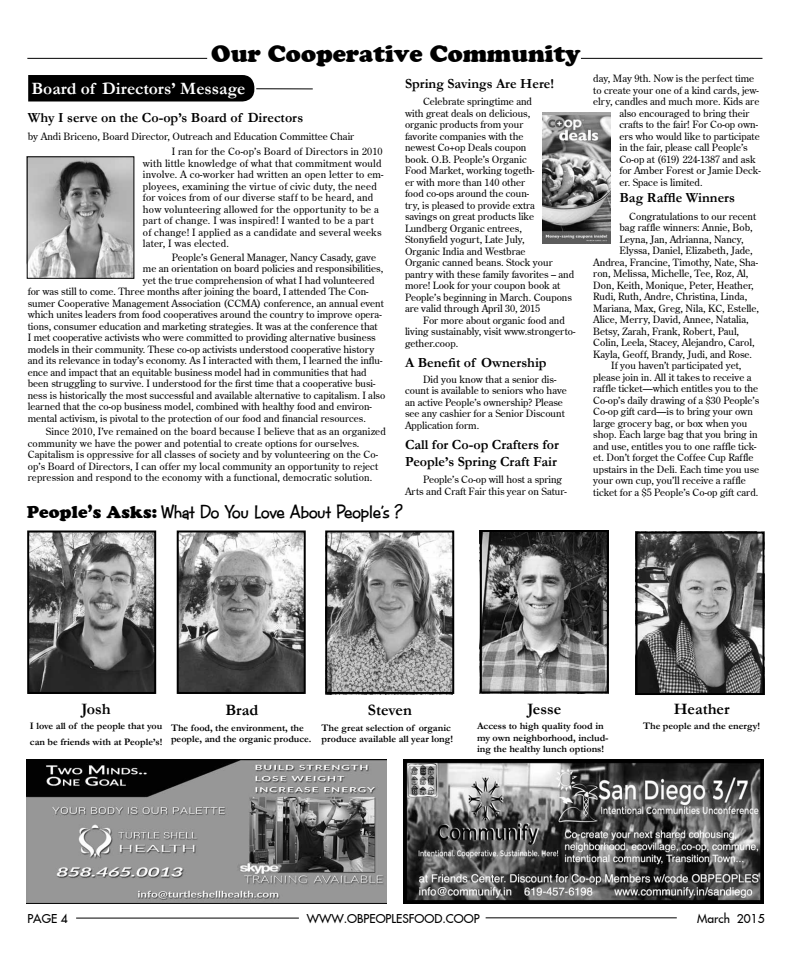
<style>
.page{position:relative;width:792px;height:972px;background:#fff}
.page>*{position:absolute;margin:0;border:0;box-sizing:border-box;transform-origin:0 0}
.t1{font:25px "Cooper";color:#000}
.t2{font:700 18px "CAC Futura Casual";color:#000}
.t3{font:700 17.5px "Garamond";color:#fff}
.t4{font:700 16px "Garamond";color:#000}
.t5{font:700 14px/16.5px "Garamond";color:#000}
.t6{font:12px "Fujiyama 2 Plain";color:#000}
.t7{font:10px/11.5px "Centurion Old";color:#000}
.t8{font:10px/11.5px "Centurion Old";letter-spacing:.02em;color:#000}
.t9{font:700 10px/11.5px "Garamond";color:#000}
.s1{font-family:"Cooper";font-weight:400}
.s2{font-family:"Cooper BT";font-weight:900}
</style>
<div class="page">
<img style="left:635px;top:531px;width:129px;height:161px">
<img style="left:483px;top:533px;width:123px;height:157px">
<img style="left:328px;top:534px;width:123px;height:157px">
<img style="left:30px;top:534px;width:123px;height:157px">
<img style="left:180px;top:534px;width:123px;height:157px">
<hr style="left:76px;top:918px;width:223px;height:1px;background:#000">
<hr style="left:486px;top:917px;width:191px;height:1px;background:#000">
<hr style="left:581px;top:58px;width:181px;height:1px;background:#000">
<hr style="left:27px;top:58px;width:180px;height:1px;background:#000">
<div style="left:635px;top:532px;width:129px;height:163px;border:2px solid #000"></div>
<div style="left:480px;top:530px;width:129px;height:163px;border:2px solid #000"></div>
<div style="left:325px;top:531px;width:129px;height:163px;border:2px solid #000"></div>
<div style="left:177px;top:531px;width:129px;height:163px;border:2px solid #000"></div>
<div style="left:27px;top:531px;width:129px;height:163px;border:2px solid #000"></div>
<div style="left:28px;top:75px;width:226px;height:27px;background:#000"></div>
<hr style="left:256px;top:88px;width:57px;height:1px;background:#000">
<img style="left:29px;top:158px;width:103px;height:119px">
<div style="left:27px;top:156px;width:107px;height:123px;border:1px solid #000"></div>
<img style="left:543px;top:113px;width:67px;height:131px">
<img style="left:27px;top:760px;width:360px;height:144px">
<img style="left:404px;top:760px;width:360px;height:144px">
<h1 class="t1" style="left:211px;top:40px;width:371px">Our Cooperative Community</h1>
<h3 class="t3" style="left:31px;top:76px;width:216px">Board of Directors’ Message</h3>
<h3 class="t5" style="left:28px;top:109px;width:277px">Why I serve on the Co-op’s Board of Directors</h3>
<p class="t7" style="left:172px;top:128px;width:212px;line-height:15.5px;text-indent:-144px">by Andi Briceno, Board Director, Outreach and Education Committee Chair<br>I ran for the Co-op’s Board of Directors in 2010</p>
<p class="t8" style="left:143px;top:157px;width:242px">with little knowledge of what that commitment would involve. A co-worker had written an open letter to em&shy;ployees, examining the virtue of civic duty, the need for voices from of our diverse staff to be heard, and how volunteering allowed for the opportunity to be a part of change. I was inspired! I wanted to be a part of change! I applied as a candidate and several weeks later, I was elected.</p>
<p class="t7" style="left:172px;top:251px;width:206px">People’s General Manager, Nancy Casady, gave</p>
<p class="t7" style="left:143px;top:262px;width:242px">me an orientation on board policies and responsibilities,</p>
<p class="t7" style="left:143px;top:274px;width:233px">yet the true comprehension of what I had volunteered</p>
<p class="t7" style="left:28px;top:285px;width:342px">for was still to come. Three months after joining the board, I attended The Con-</p>
<p class="t7" style="left:28px;top:297px;width:358px">sumer Cooperative Management Association (CCMA) conference, an annual event</p>
<p class="t7" style="left:28px;top:308px;width:355px">which unites leaders from food cooperatives around the country to improve opera-</p>
<p class="t7" style="left:28px;top:320px;width:351px">tions, consumer education and marketing strategies. It was at the conference that</p>
<p class="t7" style="left:28px;top:331px;width:349px">I met cooperative activists who were committed to providing alternative business</p>
<p class="t7" style="left:28px;top:343px;width:348px">models in their community. These co-op activists understood cooperative history</p>
<p class="t7" style="left:28px;top:354px;width:356px">and its relevance in today’s economy. As I interacted with them, I learned the influ-</p>
<p class="t7" style="left:28px;top:366px;width:341px">ence and impact that an equitable business model had in communities that had</p>
<p class="t7" style="left:28px;top:377px;width:349px">been struggling to survive. I understood for the first time that a cooperative busi-</p>
<p class="t7" style="left:28px;top:389px;width:359px">ness is historically the most successful and available alternative to capitalism. I also</p>
<p class="t7" style="left:28px;top:400px;width:346px">learned that the co-op business model, combined with healthy food and environ-</p>
<p class="t7" style="left:28px;top:412px;width:340px">mental activism, is pivotal to the protection of our food and financial resources.</p>
<p class="t7" style="left:28px;top:425px;width:360px;text-indent:18px">Since 2010, I’ve remained on the board because I believe that as an organized community we have the power and potential to create options for ourselves.<br>Capitalism is oppressive for all classes of society and by volunteering on the Co&shy;op’s Board of Directors, I can offer my local community an opportunity to reject repression and respond to the economy with a functional, democratic solution.</p>
<h3 class="t5" style="left:405px;top:75px;width:151px">Spring Savings Are Here!</h3>
<p class="t7" style="left:405px;top:96px;width:171px;text-indent:18px">Celebrate springtime and<br>with great deals on delicious,<br>organic products from your<br>favorite companies with the<br>newest Co+op Deals coupon<br>book. O.B. People’s Organic<br>Food Market, working togeth-<br>er with more than 140 other<br>food co-ops around the coun-<br>try, is pleased to provide extra<br>savings on great products like<br>Lundberg Organic entrees,<br>Stonyfield yogurt, Late July,<br>Organic India and Westbrae<br>Organic canned beans. Stock your pantry with these family favorites – and more! Look for your coupon book at<br>People’s beginning in March. Coupons are valid through April 30, 2015</p>
<p class="t7" style="left:405px;top:314px;width:172px;text-indent:18px">For more about organic food and living sustainably, visit www.strongerto&shy;gether.coop.</p>
<h3 class="t5" style="left:405px;top:355px;width:143px">A Benefit of Ownership</h3>
<p class="t7" style="left:405px;top:373px;width:163px;text-indent:18px">Did you know that a senior dis&shy;count is available to seniors who have an active People’s ownership? Please see any cashier for a Senior Discount<br>Application form.</p>
<h3 class="t5" style="left:405px;top:437px;width:155px">Call for Co-op Crafters for<br>People’s Spring Craft Fair</h3>
<p class="t7" style="left:405px;top:474px;width:163px;text-indent:18px">People’s Co-op will host a spring<br>Arts and Craft Fair this year on Satur-</p>
<h2 class="t2" style="left:27px;top:500px;width:378px"><span class="s1">People</span><span class="s2">’</span><span class="s1">s Asks:</span> What Do You Love About People’s ?</h2>
<p class="t7" style="left:593px;top:73px;width:162px">day, May 9th. Now is the perfect time</p>
<p class="t7" style="left:593px;top:84px;width:167px">to create your one of a kind cards, jew-</p>
<p class="t7" style="left:593px;top:96px;width:168px">elry, candles and much more. Kids are</p>
<p class="t7" style="left:619px;top:107px;width:131px">also encouraged to bring their</p>
<p class="t7" style="left:619px;top:119px;width:140px">crafts to the fair! For Co-op own-</p>
<p class="t7" style="left:619px;top:130px;width:142px">ers who would like to participate</p>
<p class="t7" style="left:619px;top:142px;width:130px">in the fair, please call People’s</p>
<p class="t7" style="left:619px;top:153px;width:138px">Co-op at (619) 224-1387 and ask</p>
<p class="t7" style="left:619px;top:165px;width:143px">for Amber Forest or Jamie Deck-</p>
<p class="t7" style="left:619px;top:176px;width:85px">er. Space is limited.</p>
<h3 class="t5" style="left:619px;top:190px;width:117px">Bag Raffle Winners</h3>
<p class="t7" style="left:629px;top:210px;width:128px">Congratulations to our recent</p>
<p class="t7" style="left:619px;top:222px;width:135px">bag raffle winners: Annie, Bob,</p>
<p class="t7" style="left:619px;top:233px;width:126px">Leyna, Jan, Adrianna, Nancy,</p>
<p class="t7" style="left:619px;top:245px;width:135px">Elyssa, Daniel, Elizabeth, Jade,</p>
<p class="t7" style="left:593px;top:256px;width:166px">Andrea, Francine, Timothy, Nate, Sha-</p>
<p class="t7" style="left:593px;top:268px;width:157px">ron, Melissa, Michelle, Tee, Roz, Al,</p>
<p class="t7" style="left:593px;top:279px;width:162px">Don, Keith, Monique, Peter, Heather,</p>
<p class="t7" style="left:593px;top:291px;width:155px">Rudi, Ruth, Andre, Christina, Linda,</p>
<p class="t7" style="left:593px;top:302px;width:167px">Mariana, Max, Greg, Nila, KC, Estelle,</p>
<p class="t7" style="left:593px;top:314px;width:157px">Alice, Merry, David, Annee, Natalia,</p>
<p class="t7" style="left:593px;top:325px;width:147px">Betsy, Zarah, Frank, Robert, Paul,</p>
<p class="t7" style="left:593px;top:337px;width:163px">Colin, Leela, Stacey, Alejandro, Carol,</p>
<p class="t7" style="left:593px;top:348px;width:160px">Kayla, Geoff, Brandy, Judi, and Rose.</p>
<p class="t7" style="left:611px;top:360px;width:132px">If you haven’t participated yet,</p>
<p class="t7" style="left:593px;top:371px;width:160px">please join in. All it takes to receive a</p>
<p class="t7" style="left:593px;top:383px;width:166px">raffle ticket—which entitles you to the</p>
<p class="t7" style="left:593px;top:394px;width:167px">Co-op’s daily drawing of a $30 People’s</p>
<p class="t7" style="left:593px;top:406px;width:161px">Co-op gift card—is to bring your own</p>
<p class="t7" style="left:593px;top:417px;width:156px">large grocery bag, or box when you</p>
<p class="t7" style="left:593px;top:429px;width:166px">shop. Each large bag that you bring in</p>
<p class="t7" style="left:593px;top:440px;width:165px">and use, entitles you to one raffle tick-</p>
<p class="t7" style="left:593px;top:452px;width:162px">et. Don’t forget the Coffee Cup Raffle</p>
<p class="t7" style="left:593px;top:463px;width:167px">upstairs in the Deli. Each time you use</p>
<p class="t7" style="left:593px;top:475px;width:154px">your own cup, you’ll receive a raffle</p>
<p class="t7" style="left:593px;top:486px;width:167px">ticket for a $5 People’s Co-op gift card.</p>
<h3 class="t4" style="left:82px;top:698px;width:31px">Josh</h3>
<p class="t9" style="left:30px;top:719px;width:134px;line-height:15.5px">I love all of the people that you can be friends with at People’s!</p>
<h3 class="t4" style="left:225px;top:699px;width:34px">Brad</h3>
<p class="t9" style="left:171px;top:722px;width:142px">The food, the environment, the people, and the organic produce.</p>
<h3 class="t4" style="left:368px;top:699px;width:46px">Steven</h3>
<p class="t9" style="left:322px;top:722px;width:133px">The great selection of organic produce available all year long!</p>
<h3 class="t4" style="left:527px;top:698px;width:35px">Jesse</h3>
<p class="t9" style="left:477px;top:721px;width:133px">Access to high quality food in my own neighborhood, includ&shy;ing the healthy lunch options!</p>
<h3 class="t4" style="left:674px;top:698px;width:57px">Heather</h3>
<p class="t9" style="left:643px;top:721px;width:119px">The people and the energy!</p>
<p class="t6" style="left:27px;top:910px;width:42px">PAGE 4</p>
<p class="t6" style="left:307px;top:911px;width:174px">WWW.OBPEOPLESFOOD.COOP</p>
<p class="t6" style="left:697px;top:911px;width:69px">March 2015</p>
</div>
